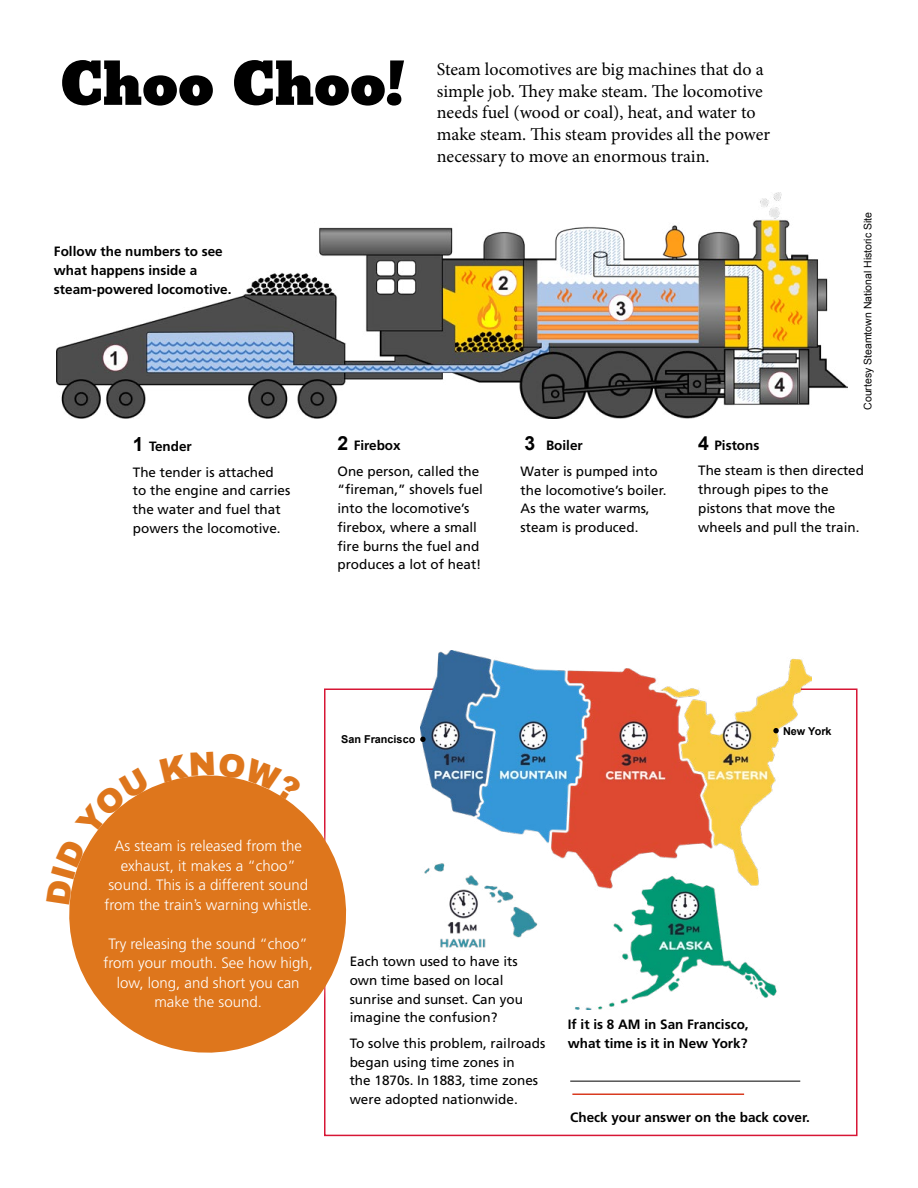
<style>
.page{position:relative;width:918px;height:1188px;background:#fff}
.page>*{position:absolute;margin:0;border:0;box-sizing:border-box;transform-origin:0 0}
.t1{font:700 60.9px "Beton CG Extra";color:#000}
.t2{font:18px/21.6px "Minion Pro";letter-spacing:-.005em;color:#000}
.t3{font:300 15px/19.5px "H Frutiger LT Std";color:#fff;text-align:center}
.t4{font:13.5px/18.8px "Frutiger";color:#000}
.t5{font:13.5px/18.8px "H Frutiger LT Std";color:#000}
.t6{font:700 13.5px/18.8px "Frutiger";color:#000}
.t7{font:700 13.5px/18.8px "H Frutiger LT Std";color:#000}
.t8{font:700 10.8px "Arial";color:#000}
.t9{font:10.5px "Arial";color:#000}
.s1{font-family:"Arial";font-size:19.5px}
</style>
<div class="page">
<svg style="left:324px;top:688px;width:534px;height:449px"></svg>
<svg style="left:324px;top:688px;width:103px;height:433px"></svg>
<hr style="left:572px;top:1094px;width:172px;height:1px;background:#d93b20">
<hr style="left:570px;top:1081px;width:230px;height:1px;background:#000">
<img style="left:56px;top:193px;width:792px;height:225px">
<svg style="left:69px;top:757px;width:296px;height:315px;fill:#de761c"></svg>
<img style="left:420px;top:650px;width:392px;height:359px">
<svg style="left:420px;top:737px;width:6px;height:5px"></svg>
<svg style="left:773px;top:728px;width:6px;height:5px"></svg>
<svg style="left:69px;top:768px;width:81px;height:137px"></svg>
<svg style="left:160px;top:757px;width:142px;height:45px"></svg>
<h1 class="t1" style="left:60px;top:44px;width:345px">Choo Choo!</h1>
<p class="t6" style="left:54px;top:242px;width:179px">Follow the numbers to see what happens inside a steam-powered locomotive.</p>
<p class="t2" style="left:437px;top:59px;width:328px">Steam locomotives are big machines that do a</p>
<p class="t2" style="left:437px;top:80px;width:328px">simple job. Tey make steam. Te locomotive</p>
<p class="t2" style="left:437px;top:102px;width:320px">needs fuel (wood or coal), heat, and water to</p>
<p class="t2" style="left:437px;top:124px;width:335px">make steam. Tis steam provides all the power necessary to move an enormous train.</p>
<p class="t6" style="left:133px;top:437px;width:60px"><span class="s1">1</span> Tender</p>
<p class="t6" style="left:338px;top:436px;width:65px"><span class="s1">2</span> Firebox</p>
<p class="t6" style="left:524px;top:436px;width:60px"><span class="s1">3</span> Boiler</p>
<p class="t6" style="left:698px;top:436px;width:63px"><span class="s1">4</span> Pistons</p>
<p class="t9" style="left:861px;top:410px;width:199px;rotate:-90deg">Courtesy Steamtown National Historic Site</p>
<p class="t4" style="left:133px;top:463px;width:159px">The tender is attached to the engine and carries the water and fuel that powers the locomotive.</p>
<p class="t4" style="left:337px;top:462px;width:147px">One person, called the “freman,” shovels fuel into the locomotive’s frebox, where a small fre burns the fuel and produces a lot of heat!</p>
<p class="t4" style="left:521px;top:462px;width:139px">Water is pumped into</p>
<p class="t4" style="left:698px;top:461px;width:167px">The steam is then directed</p>
<p class="t4" style="left:521px;top:481px;width:147px">the locomotive’s boiler.</p>
<p class="t4" style="left:698px;top:480px;width:132px">through pipes to the</p>
<p class="t4" style="left:521px;top:499px;width:131px">As the water warms,</p>
<p class="t4" style="left:698px;top:499px;width:139px">pistons that move the</p>
<p class="t4" style="left:521px;top:518px;width:119px">steam is produced.</p>
<p class="t4" style="left:698px;top:518px;width:163px">wheels and pull the train.</p>
<p class="t8" style="left:341px;top:732px;width:76px">San Francisco</p>
<p class="t8" style="left:783px;top:724px;width:50px">New York</p>
<p class="t3" style="left:105px;top:837px;width:209px">As steam is released from the exhaust, it makes a “choo” sound. This is a different sound from the train’s warning whistle.</p>
<p class="t3" style="left:103px;top:934px;width:211px">Try releasing the sound “choo” from your mouth. See how high, low, long, and short you can make the sound.</p>
<p class="t5" style="left:350px;top:952px;width:175px">Each town used to have its own time based on local sunrise and sunset. Can you imagine the confusion?</p>
<p class="t5" style="left:350px;top:1034px;width:197px">To solve this problem, railroads</p>
<p class="t5" style="left:350px;top:1053px;width:190px">began using time zones in the 1870s. In 1883, time zones were adopted nationwide.</p>
<p class="t7" style="left:568px;top:1015px;width:182px">If it is 8 AM in San Francisco, what time is it in New York?</p>
<p class="t6" style="left:570px;top:1108px;width:241px">Check your answer on the back cover.</p>
</div>
